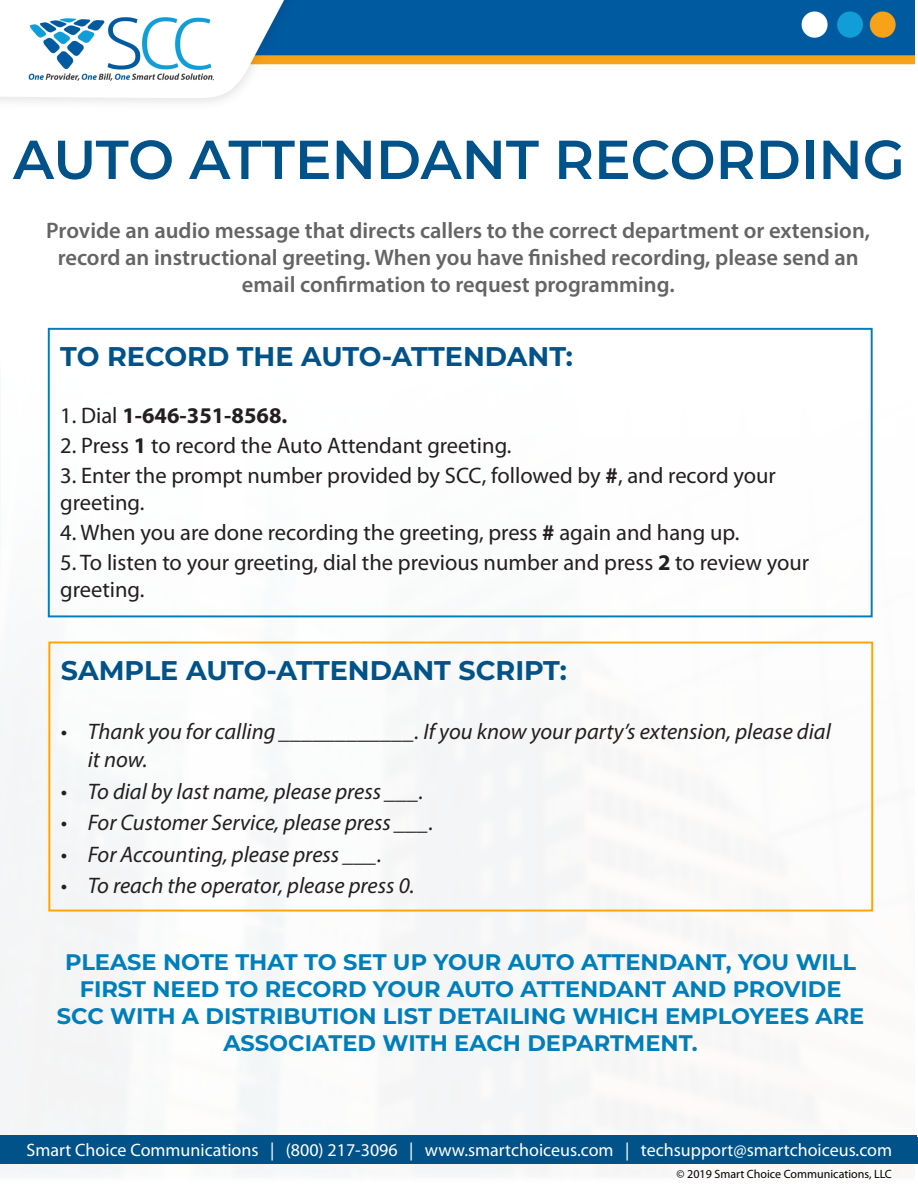
<style>
.page{position:relative;width:918px;height:1188px;background:#fff}
.page>*{position:absolute;margin:0;border:0;box-sizing:border-box;transform-origin:0 0}
.t1{font:600 54.75px "Montserrat";color:#005288}
.t2{font:700 27px "Montserrat";color:#005288}
.t3{font:22.5px/27px "Myriad Pro";color:#231f20}
.t4{font:italic 22.5px/28.5px "Myriad Pro";color:#231f20}
.t5{font:600 22.5px/27px "Myriad Pro";color:#646464;text-align:center}
.t6{font:700 22.5px/27px "Montserrat";color:#007eb9;text-align:center}
.t7{font:700 22.5px "Myriad Pro";color:#231f20}
.t8{font:18px "Myriad Pro";color:#fff}
.t9{font:12px "Myriad Pro";color:#000}
.s1{font-weight:400}
.s2{font-weight:700}
</style>
<div class="page">
<img style="left:0;top:0;width:915px;height:1176px">
<div style="left:0;top:1135px;width:916px;height:27px;background:#005288"></div>
<div style="left:0;top:1137px;width:918px;height:27px;background:#005288"></div>
<div style="left:48px;top:328px;width:825px;height:289px;border:2px solid #007eb9"></div>
<div style="left:48px;top:642px;width:825px;height:270px;border:2px solid #ffa500"></div>
<p class="t1" style="left:13px;top:121px;width:893px">AUTO ATTENDANT RECORDING</p>
<p class="t5" style="left:46px;top:216px;width:825px">Provide an audio message that directs callers to the correct department or extension, record an instructional greeting. When you have finished recording, please send an email confirmation to request programming.</p>
<p class="t2" style="left:60px;top:337px;width:514px">TO RECORD THE AUTO-ATTENDANT:</p>
<p class="t7" style="left:60px;top:401px;width:229px"><span class="s1">1. Dial</span> 1-646-351-8568.</p>
<p class="t3" style="left:60px;top:433px;width:453px">2. Press <span class="s2">1</span> to record the Auto Attendant greeting.</p>
<p class="t3" style="left:60px;top:463px;width:717px">3. Enter the prompt number provided by SCC, followed by <span class="s2">#</span>, and record your greeting.</p>
<p class="t3" style="left:60px;top:520px;width:681px">4. When you are done recording the greeting, press <span class="s2">#</span> again and hang up.</p>
<p class="t3" style="left:60px;top:550px;width:751px">5. To listen to your greeting, dial the previous number and press <span class="s2">2</span> to review your greeting.</p>
<p class="t2" style="left:61px;top:651px;width:507px">SAMPLE AUTO-ATTENDANT SCRIPT:</p>
<p class="t4" style="left:88px;top:716px;width:745px;text-indent:-27px">• Thank you for calling ____________. If you know your party’s extension, please dial it now.</p>
<p class="t4" style="left:61px;top:776px;width:364px">• To dial by last name, please press ___.</p>
<p class="t4" style="left:61px;top:808px;width:374px">• For Customer Service, please press ___.</p>
<p class="t4" style="left:61px;top:839px;width:323px">• For Accounting, please press ___.</p>
<p class="t4" style="left:61px;top:871px;width:355px">• To reach the operator, please press 0.</p>
<p class="t6" style="left:57px;top:947px;width:809px">PLEASE NOTE THAT TO SET UP YOUR AUTO ATTENDANT, YOU WILL FIRST NEED TO RECORD YOUR AUTO ATTENDANT AND PROVIDE SCC WITH A DISTRIBUTION LIST DETAILING WHICH EMPLOYEES ARE ASSOCIATED WITH EACH DEPARTMENT.</p>
<p class="t8" style="left:26px;top:1138px;width:866px">Smart Choice Communications | (800) 217-3096 | www.smartchoiceus.com | techsupport@smartchoiceus.com</p>
<p class="t9" style="left:677px;top:1168px;width:217px">© 2019 Smart Choice Communications, LLC</p>
</div>
